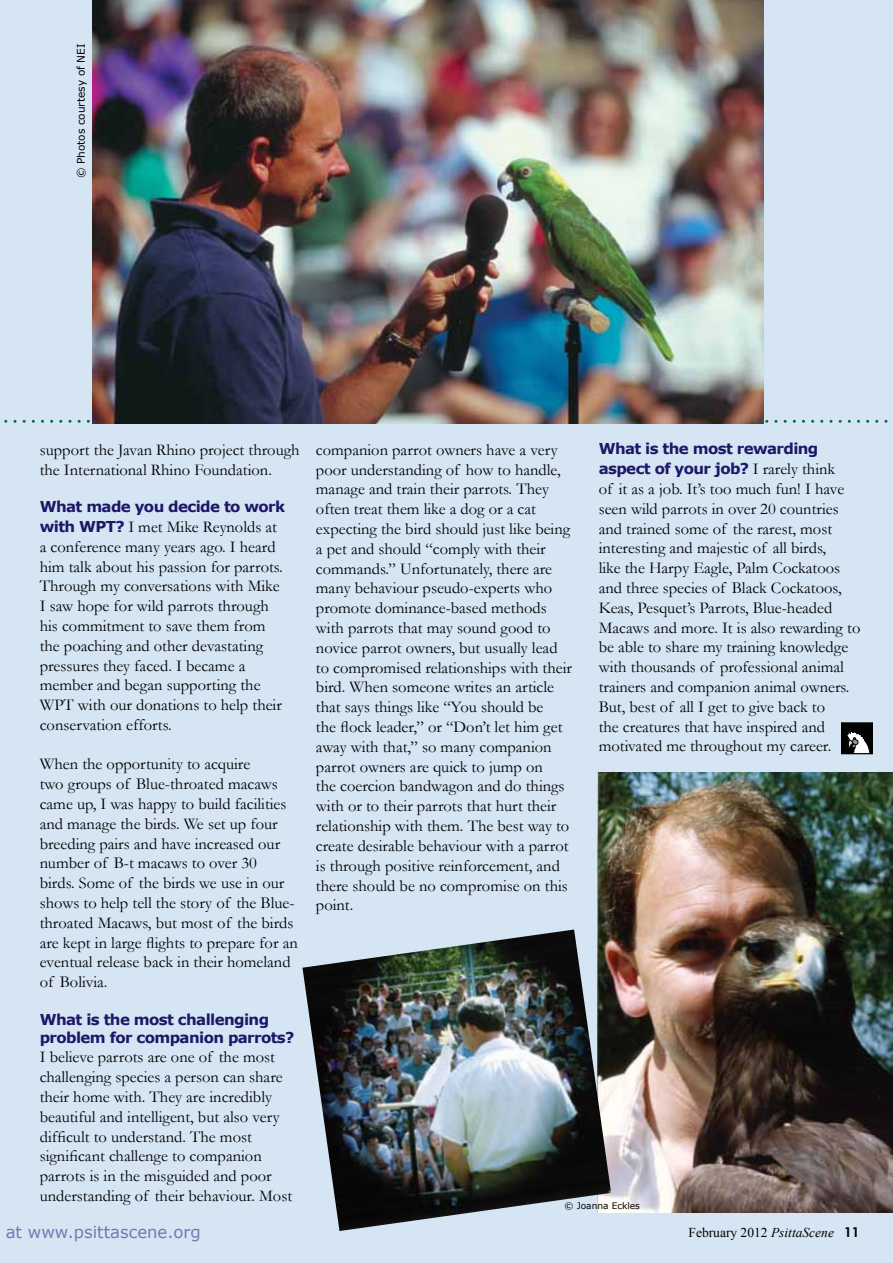
<style>
.page{position:relative;width:893px;height:1263px;background:#d5e5f4}
.page>*{position:absolute;margin:0;border:0;box-sizing:border-box;transform-origin:0 0}
.t1{font:16.5px/19.8px "Garamond";color:#000}
.t2{font:16.5px "Verdana";color:#7578b0}
.t3{font:700 15px/18px "Verdana";letter-spacing:-.04em;color:#1d1767}
.t4{font:13.5px "Times New Roman";color:#000}
.t5{font:10.5px "Verdana";color:#000}
.t6{font:9px "Verdana";color:#000}
.s1{font-family:"Verdana";font-weight:700;font-size:15px;color:#1d1767}
.s2{font-family:"Garamond";font-weight:400;font-size:16.5px;color:#000}
.s3{font-style:italic}
.s4{font-family:"Century Gothic";font-weight:700}
</style>
<div class="page">
<img style="left:597px;top:773px;width:296px;height:439px">
<img style="left:302px;top:929px;width:309px;height:302px">
<svg style="left:0;top:420px;width:893px;height:3px"></svg>
<img style="left:93px;top:0;width:670px;height:424px">
<div style="left:841px;top:723px;width:31px;height:31px;background:#000"></div>
<svg style="left:847px;top:728px;width:23px;height:24px"></svg>
<div style="left:841px;top:722px;width:32px;height:32px;border:1px solid #000"></div>
<p class="t5" style="left:74px;top:178px;width:136px;rotate:-90deg">© Photos courtesy of NEI</p>
<p class="t1" style="left:40px;top:439px;width:261px">support the Javan Rhino project through the International Rhino Foundation.</p>
<p class="t3" style="left:40px;top:497px;width:247px">What made you decide to work</p>
<p class="t1" style="left:40px;top:516px;width:245px"><span class="s1">with WPT?</span> I met Mike Reynolds at a conference many years ago. I heard him talk about his passion for parrots.<br>Through my conversations with Mike I saw hope for wild parrots through his commitment to save them from the poaching and other devastating pressures they faced. I became a member and began supporting the WPT with our donations to help their conservation efforts.</p>
<p class="t1" style="left:40px;top:754px;width:260px">When the opportunity to acquire<br>two groups of Blue-throated macaws came up, I was happy to build facilities and manage the birds. We set up four breeding pairs and have increased our number of B-t macaws to over 30<br>birds. Some of the birds we use in our shows to help tell the story of the Blue&shy;throated Macaws, but most of the birds are kept in large flights to prepare for an eventual release back in their homeland of Bolivia.</p>
<p class="t3" style="left:40px;top:1010px;width:256px">What is the most challenging problem for companion parrots?</p>
<p class="t1" style="left:40px;top:1047px;width:254px">I believe parrots are one of the most challenging species a person can share their home with. They are incredibly beautiful and intelligent, but also very difficult to understand. The most significant challenge to companion parrots is in the misguided and poor understanding of their behaviour. Most</p>
<p class="t2" style="left:6px;top:1220px;width:197px">at www.psittascene.org</p>
<p class="t1" style="left:316px;top:439px;width:258px">companion parrot owners have a very poor understanding of how to handle, manage and train their parrots. They often treat them like a dog or a cat expecting the bird should just like being a pet and should “comply with their commands.” Unfortunately, there are many behaviour pseudo-experts who promote dominance-based methods with parrots that may sound good to novice parrot owners, but usually lead to compromised relationships with their bird. When someone writes an article that says things like “You should be<br>the flock leader,” or “Don’t let him get away with that,” so many companion parrot owners are quick to jump on<br>the coercion bandwagon and do things with or to their parrots that hurt their relationship with them. The best way to create desirable behaviour with a parrot is through positive reinforcement, and there should be no compromise on this point.</p>
<p class="t3" style="left:599px;top:439px;width:238px;line-height:19.8px">What is the most rewarding aspect of your job? <span class="s2">I rarely think</span></p>
<p class="t1" style="left:599px;top:478px;width:263px">of it as a job. It’s too much fun! I have seen wild parrots in over 20 countries and trained some of the rarest, most interesting and majestic of all birds,<br>like the Harpy Eagle, Palm Cockatoos and three species of Black Cockatoos, Keas, Pesquet’s Parrots, Blue-headed Macaws and more. It is also rewarding to be able to share my training knowledge with thousands of professional animal trainers and companion animal owners.<br>But, best of all I get to give back to<br>the creatures that have inspired and motivated me throughout my career.</p>
<p class="t6" style="left:565px;top:1199px;width:77px">© Joanna Eckles</p>
<p class="t4" style="left:688px;top:1223px;width:172px">February 2012 <span class="s3">PsittaScene</span> <span class="s4">11</span></p>
</div>
